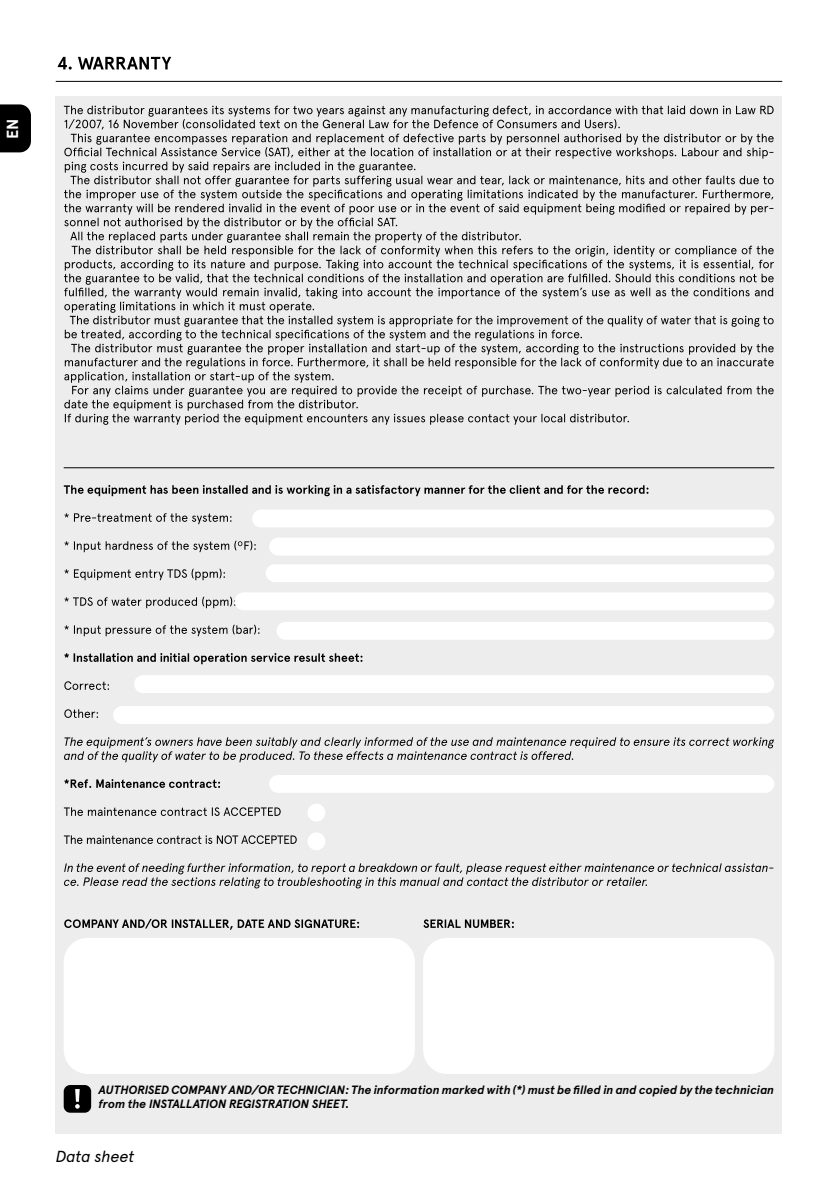
<style>
.page{position:relative;width:840px;height:1191px;background:#fff}
.page>*{position:absolute;margin:0;border:0;box-sizing:border-box;transform-origin:0 0}
.t1{font:italic 16px "Apercu Pro";letter-spacing:-.005em;color:#000}
.t2{font:700 16px "Apercu Pro";color:#fff}
.t3{font:italic 700 12px/14px "Apercu Pro";letter-spacing:-.01em;color:#000}
</style>
<div class="page">
<div style="left:56px;top:96px;width:725px;height:1038px;background:#ededed"></div>
<svg style="left:0;top:104px;width:31px;height:48px"></svg>
<svg style="left:58px;top:57px;width:113px;height:13px"></svg>
<hr style="left:56px;top:81px;width:725px;height:1px;background:#000">
<svg style="left:64px;top:106px;width:709px;height:319px"></svg>
<hr style="left:64px;top:467px;width:709px;height:1px;background:#000">
<div style="left:64px;top:938px;width:350px;height:136px;background:#fff;border-radius:24px"></div>
<div style="left:423px;top:938px;width:350px;height:136px;background:#fff;border-radius:24px"></div>
<svg style="left:64px;top:919px;width:295px;height:10px"></svg>
<svg style="left:64px;top:863px;width:709px;height:25px"></svg>
<svg style="left:64px;top:835px;width:232px;height:9px"></svg>
<svg style="left:64px;top:807px;width:216px;height:9px"></svg>
<svg style="left:64px;top:779px;width:156px;height:9px"></svg>
<svg style="left:64px;top:737px;width:709px;height:25px"></svg>
<svg style="left:64px;top:709px;width:34px;height:9px"></svg>
<svg style="left:64px;top:681px;width:45px;height:9px"></svg>
<svg style="left:64px;top:653px;width:298px;height:11px"></svg>
<svg style="left:64px;top:625px;width:195px;height:11px"></svg>
<svg style="left:64px;top:597px;width:171px;height:11px"></svg>
<svg style="left:64px;top:569px;width:161px;height:11px"></svg>
<svg style="left:64px;top:541px;width:192px;height:11px"></svg>
<svg style="left:64px;top:513px;width:167px;height:11px"></svg>
<svg style="left:64px;top:485px;width:584px;height:11px"></svg>
<div style="left:64px;top:1085px;width:27px;height:27px;background:#000;border-radius:6px"></div>
<svg style="left:75px;top:1089px;width:5px;height:19px"></svg>
<div style="left:252px;top:509px;width:521px;height:18px;background:#fff;border-radius:9px"></div>
<div style="left:269px;top:537px;width:504px;height:18px;background:#fff;border-radius:9px"></div>
<div style="left:265px;top:564px;width:508px;height:18px;background:#fff;border-radius:9px"></div>
<div style="left:234px;top:592px;width:539px;height:18px;background:#fff;border-radius:9px"></div>
<div style="left:134px;top:675px;width:639px;height:18px;background:#fff;border-radius:9px"></div>
<div style="left:113px;top:706px;width:660px;height:18px;background:#fff;border-radius:9px"></div>
<div style="left:269px;top:775px;width:504px;height:18px;background:#fff;border-radius:9px"></div>
<div style="left:276px;top:622px;width:497px;height:17px;background:#fff;border-radius:9px"></div>
<div style="left:307px;top:803px;width:18px;height:18px;background:#fff;border-radius:50%"></div>
<div style="left:307px;top:832px;width:18px;height:18px;background:#fff;border-radius:50%"></div>
<svg style="left:423px;top:919px;width:90px;height:9px"></svg>
<h1 class="t2" style="left:1px;top:139px;width:22px;rotate:-90deg">EN</h1>
<p class="t3" style="left:99px;top:1082px;width:676px">AUTHORISED COMPANY AND/OR TECHNICIAN: The information marked with (*) must be filled in and copied by the technician from the INSTALLATION REGISTRATION SHEET.</p>
<h1 class="t1" style="left:56px;top:1144px;width:80px">Data sheet</h1>
</div>
